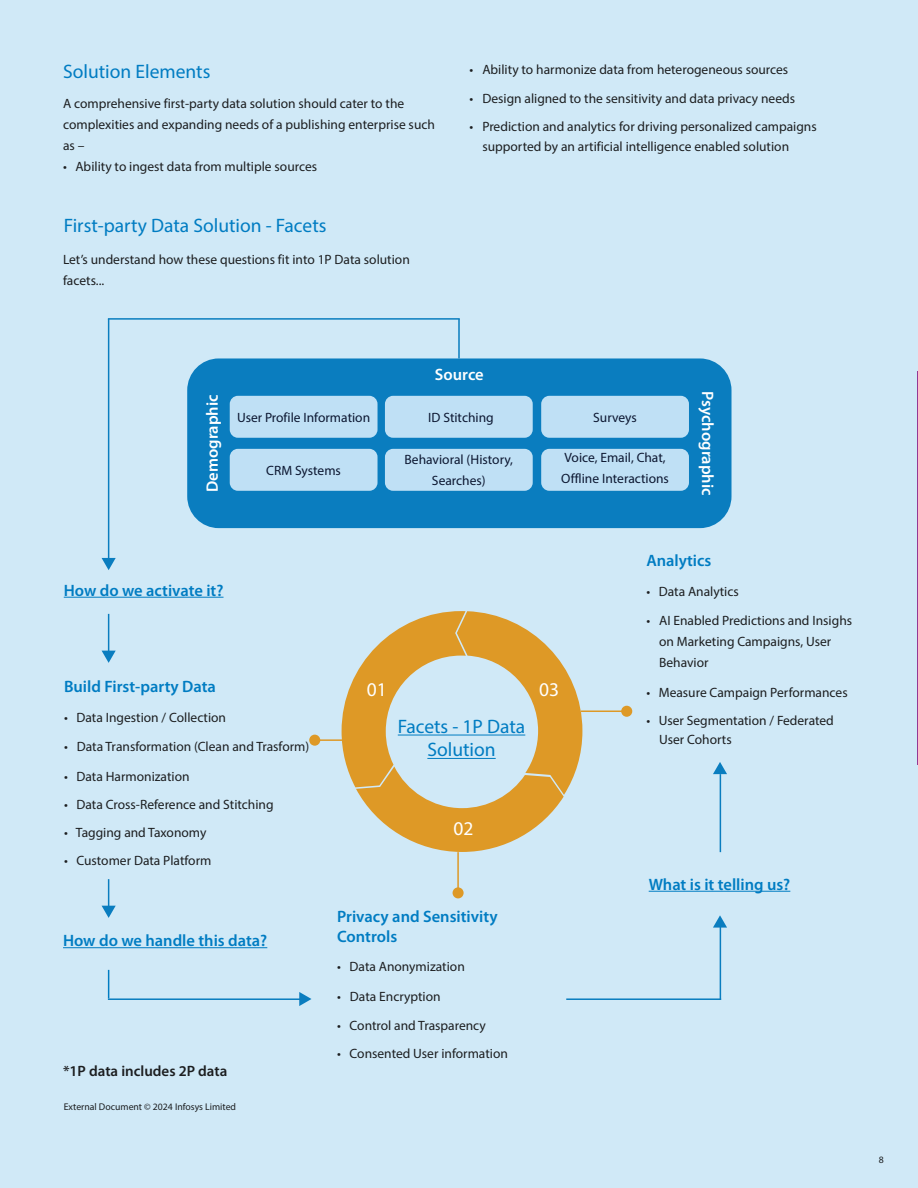
<style>
.page{position:relative;width:918px;height:1188px;background:#d0e9f7}
.page>*{position:absolute;margin:0;border:0;box-sizing:border-box;transform-origin:0 0}
.t1{font:19.5px/23.4px "Myriad Pro";color:#007cc2;text-align:center}
.t2{font:19.5px "Myriad Pro";color:#fff}
.t3{font:600 16.5px/19.5px "Myriad Pro";color:#007cc2}
.t4{font:600 16.5px "Myriad Pro";color:#fff}
.t5{font:600 15px "Myriad Pro";color:#1c1e20}
.t6{font:13.5px/21px "Myriad Pro";color:#1c1e20}
.t7{font:13.5px/21px "Myriad Pro";color:#0c1731;text-align:center}
.t8{font:9.75px "Myriad Pro";color:#1c1e20}
</style>
<div class="page">
<hr style="left:64px;top:597px;width:160px;height:1px;background:#007cc2">
<hr style="left:63px;top:947px;width:204px;height:1px;background:#007cc2">
<hr style="left:649px;top:891px;width:141px;height:1px;background:#007cc2">
<svg style="left:342px;top:611px;width:240px;height:241px;background:#d5c394"></svg>
<div style="left:187px;top:358px;width:545px;height:170px;background:#0a7dbf;border-radius:32px"></div>
<div style="left:230px;top:396px;width:148px;height:42px;background:#bfe0f5;border-radius:8px"></div>
<div style="left:230px;top:449px;width:148px;height:42px;background:#bfe0f5;border-radius:8px"></div>
<div style="left:385px;top:396px;width:148px;height:42px;background:#bfe0f5;border-radius:8px"></div>
<div style="left:385px;top:449px;width:148px;height:42px;background:#bfe0f5;border-radius:8px"></div>
<div style="left:541px;top:396px;width:148px;height:42px;background:#bfe0f5;border-radius:8px"></div>
<div style="left:541px;top:449px;width:148px;height:42px;background:#bfe0f5;border-radius:8px"></div>
<hr style="left:458px;top:319px;width:2px;height:39px;background:#0a7dbf">
<hr style="left:108px;top:319px;width:1px;height:245px;background:#0a7dbf">
<hr style="left:108px;top:614px;width:1px;height:38px;background:#0a7dbf">
<svg style="left:108px;top:970px;width:1px;height:28px"></svg>
<hr style="left:108px;top:998px;width:199px;height:2px;background:#0a7dbf">
<hr style="left:566px;top:998px;width:155px;height:2px;background:#0a7dbf">
<hr style="left:315px;top:739px;width:27px;height:2px;background:#de9926">
<hr style="left:581px;top:711px;width:47px;height:1px;background:#de9926">
<hr style="left:720px;top:922px;width:1px;height:78px;background:#0a7dbf">
<hr style="left:457px;top:852px;width:2px;height:38px;background:#de9926">
<hr style="left:720px;top:774px;width:1px;height:78px;background:#0a7dbf">
<hr style="left:108px;top:318px;width:352px;height:2px;background:#0a7dbf">
<svg style="left:102px;top:558px;width:14px;height:12px"></svg>
<svg style="left:102px;top:651px;width:14px;height:12px"></svg>
<svg style="left:102px;top:879px;width:14px;height:39px"></svg>
<svg style="left:299px;top:992px;width:13px;height:14px"></svg>
<svg style="left:713px;top:915px;width:14px;height:13px"></svg>
<svg style="left:713px;top:762px;width:14px;height:12px"></svg>
<div style="left:309px;top:735px;width:11px;height:11px;background:#de9926;border-radius:50%"></div>
<div style="left:453px;top:887px;width:11px;height:11px;background:#de9926;border-radius:50%"></div>
<div style="left:621px;top:706px;width:11px;height:11px;background:#de9926;border-radius:50%"></div>
<hr style="left:917px;top:371px;width:1px;height:394px;background:#943894">
<h1 class="t1" style="left:63px;top:60px;width:149px">Solution Elements</h1>
<p class="t6" style="left:63px;top:93px;width:373px">A comprehensive first-party data solution should cater to the complexities and expanding needs of a publishing enterprise such as –</p>
<p class="t6" style="left:63px;top:156px;width:256px">• Ability to ingest data from multiple sources</p>
<h1 class="t1" style="left:64px;top:213px;width:264px">First-party Data Solution - Facets</h1>
<p class="t6" style="left:63px;top:249px;width:348px">Let’s understand how these questions fit into 1P Data solution facets...</p>
<p class="t6" style="left:470px;top:59px;width:320px">• Ability to harmonize data from heterogeneous sources</p>
<p class="t6" style="left:470px;top:88px;width:327px">• Design aligned to the sensitivity and data privacy needs</p>
<p class="t6" style="left:482px;top:117px;width:336px;line-height:19.5px;text-indent:-13px">• Prediction and analytics for driving personalized campaigns supported by an artificial intelligence enabled solution</p>
<p class="t4" style="left:435px;top:364px;width:50px">Source</p>
<p class="t4" style="left:202px;top:492px;width:99px;rotate:-90deg">Demographic</p>
<p class="t4" style="left:718px;top:391px;width:106px;rotate:90deg">Psychographic</p>
<p class="t7" style="left:237px;top:407px;width:135px">User Profile Information</p>
<p class="t7" style="left:428px;top:407px;width:67px">ID Stitching</p>
<p class="t7" style="left:405px;top:449px;width:110px">Behavioral (History,<br>Searches)</p>
<p class="t7" style="left:593px;top:407px;width:45px">Surveys</p>
<p class="t7" style="left:561px;top:447px;width:109px;text-align:left">Voice, Email, Chat,<br>Offline Interactions</p>
<p class="t7" style="left:266px;top:460px;width:76px">CRM Systems</p>
<p class="t3" style="left:64px;top:580px;width:161px">How do we activate it?</p>
<p class="t3" style="left:64px;top:676px;width:153px">Build First-party Data</p>
<p class="t6" style="left:64px;top:706px;width:164px">• Data Ingestion / Collection</p>
<p class="t6" style="left:64px;top:736px;width:247px">• Data Transformation (Clean and Trasform)</p>
<p class="t6" style="left:64px;top:765px;width:127px">• Data Harmonization</p>
<p class="t6" style="left:64px;top:793px;width:211px">• Data Cross-Reference and Stitching</p>
<p class="t6" style="left:64px;top:821px;width:144px">• Tagging and Taxonomy</p>
<p class="t6" style="left:64px;top:849px;width:149px">• Customer Data Platform</p>
<p class="t3" style="left:63px;top:930px;width:206px">How do we handle this data?</p>
<p class="t5" style="left:63px;top:1061px;width:166px">*1P data includes 2P data</p>
<p class="t8" style="left:64px;top:1101px;width:174px">External Document © 2024 Infosys Limited</p>
<h1 class="t2" style="left:367px;top:678px;width:22px">01</h1>
<h1 class="t2" style="left:539px;top:678px;width:22px">03</h1>
<h1 class="t1" style="left:398px;top:715px;width:129px">Facets - 1P Data<br>Solution</h1>
<h1 class="t2" style="left:453px;top:817px;width:22px">02</h1>
<p class="t3" style="left:337px;top:907px;width:162px">Privacy and Sensitivity<br>Controls</p>
<p class="t6" style="left:337px;top:956px;width:129px">• Data Anonymization</p>
<p class="t6" style="left:337px;top:985px;width:105px">• Data Encryption</p>
<p class="t6" style="left:337px;top:1015px;width:150px">• Control and Trasparency</p>
<p class="t6" style="left:337px;top:1043px;width:172px">• Consented User information</p>
<p class="t3" style="left:646px;top:550px;width:67px">Analytics</p>
<p class="t6" style="left:646px;top:580px;width:94px">• Data Analytics</p>
<p class="t6" style="left:659px;top:610px;width:195px;text-indent:-13px">• AI Enabled Predictions and Insighs on Marketing Campaigns, User<br>Behavior</p>
<p class="t6" style="left:646px;top:681px;width:203px">• Measure Campaign Performances</p>
<p class="t6" style="left:659px;top:710px;width:176px;line-height:19.5px;text-indent:-13px">• User Segmentation / Federated<br>User Cohorts</p>
<p class="t3" style="left:649px;top:874px;width:143px">What is it telling us?</p>
<p class="t8" style="left:879px;top:1154px;width:7px">8</p>
</div>
